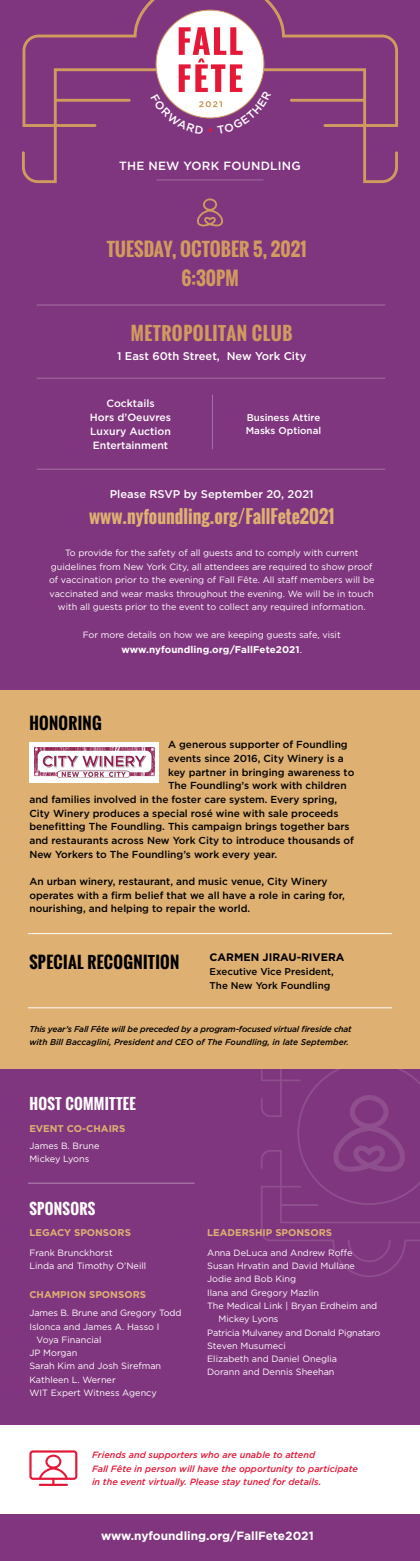
<style>
.page{position:relative;width:420px;height:1561px;background:#fff}
.page>*{position:absolute;margin:0;border:0;box-sizing:border-box;transform-origin:0 0}
.t1{font:700 18.48px/29.2px "Oswald";color:#d19b5f;text-align:center}
.t2{font:700 18.2px "Oswald";letter-spacing:.03em;color:#d19b5f}
.t3{font:700 17.85px "Oswald";color:#deb072}
.t4{font:700 16.1px "Oswald";letter-spacing:.02em;color:#000}
.t5{font:700 14.7px "Oswald";letter-spacing:.02em;color:#fff}
.t6{font:700 11.9px "Gotham";color:#fff}
.t7{font:500 11.9px "Gotham";letter-spacing:.02em;color:#fff}
.t8{font:500 11.2px "Gotham";color:#fff}
.t9{font:700 10.85px "Gotham";color:#000}
.t10{font:500 10.5px/14px "Gotham";color:#fff;text-align:center}
.t11{font:500 10.15px/13.6px "Gotham";color:#000}
.t12{font:700 9.8px "Gotham";color:#deb072}
.t13{font:500 9.8px/14px "Gotham";color:#000}
.t14{font:700 9.8px "Gotham";letter-spacing:.01em;color:#fff}
.t15{font:500 9.8px/12.6px "Gotham";color:#fff}
.t16{font:9.1px/13.6px "Gotham";color:#fff}
.t17{font:italic 500 9.1px/13.8px "Gotham";color:#e31838}
.t18{font:9.1px "Gotham";letter-spacing:-.02em;color:#fff}
.t19{font:italic 500 8.4px/12.6px "Gotham";letter-spacing:-.02em;color:#000}
.s1{font-weight:400}
</style>
<div class="page">
<div style="left:0;top:0;width:420px;height:691px;background:#80367e"></div>
<div style="left:0;top:1067px;width:420px;height:358px;background:#80367e"></div>
<svg style="left:261px;top:1069px;width:159px;height:208px"></svg>
<div style="left:23px;top:0;width:375px;height:27px;background:#80367e"></div>
<svg style="left:197px;top:198px;width:26px;height:28px"></svg>
<div style="left:0;top:691px;width:420px;height:378px;background:#deb072"></div>
<div style="left:29px;top:743px;width:130px;height:40px;background:#fff"></div>
<img style="left:34px;top:748px;width:120px;height:30px">
<hr style="left:28px;top:933px;width:364px;height:1px;background:#fff">
<hr style="left:28px;top:1008px;width:364px;height:1px;background:#fff">
<hr style="left:212px;top:395px;width:1px;height:54px;background:#fff">
<hr style="left:37px;top:305px;width:348px;height:1px;background:#fff">
<svg style="left:29px;top:1450px;width:48px;height:36px"></svg>
<hr style="left:28px;top:1183px;width:167px;height:1px;background:#fff">
<div style="left:0;top:1514px;width:420px;height:47px;background:#81357e"></div>
<hr style="left:37px;top:378px;width:348px;height:1px;background:#fff">
<hr style="left:37px;top:469px;width:348px;height:1px;background:#fff">
<div style="left:156px;top:10px;width:108px;height:108px;background:#fff;border-radius:50%"></div>
<svg style="left:22px;top:27px;width:376px;height:156px;background:#955187"></svg>
<h3 class="t7" style="left:119px;top:159px;width:183px">THE NEW YORK FOUNDLING</h3>
<h1 class="t1" style="left:107px;top:234px;width:201px">TUESDAY, OCTOBER 5, 2021<br>6:30PM</h1>
<h2 class="t2" style="left:131px;top:319px;width:163px">METROPOLITAN CLUB</h2>
<p class="t8" style="left:117px;top:350px;width:191px">1 East 60th Street, New York City</p>
<p class="t10" style="left:90px;top:396px;width:83px">Cocktails<br>Hors d’Oeuvres<br>Luxury Auction<br>Entertainment</p>
<p class="t15" style="left:246px;top:411px;width:77px">Business Attire<br>Masks Optional</p>
<p class="t8" style="left:110px;top:488px;width:205px">Please RSVP by September 20, 2021</p>
<h3 class="t3" style="left:89px;top:503px;width:247px">www.nyfoundling.org/FallFete2021</h3>
<p class="t16" style="left:49px;top:546px;width:327px;text-align:center">To provide for the safety of all guests and to comply with current guidelines from New York City, all attendees are required to show proof of vaccination prior to the evening of Fall Fête. All staff members will be vaccinated and wear masks throughout the evening. We will be in touch with all guests prior to the event to collect any required information.</p>
<p class="t16" style="left:83px;top:628px;width:259px">For more details on how we are keeping guests safe, visit</p>
<p class="t14" style="left:121px;top:644px;width:182px">www.nyfoundling.org/FallFete2021<span class="s1">.</span></p>
<h3 class="t4" style="left:29px;top:711px;width:74px">HONORING</h3>
<p class="t11" style="left:168px;top:738px;width:181px">A generous supporter of Foundling</p>
<p class="t11" style="left:168px;top:751px;width:177px">events since 2016, City Winery is a</p>
<p class="t11" style="left:168px;top:765px;width:188px">key partner in bringing awareness to</p>
<p class="t11" style="left:168px;top:779px;width:180px">The Foundling’s work with children</p>
<p class="t11" style="left:29px;top:792px;width:309px">and families involved in the foster care system. Every spring,</p>
<p class="t11" style="left:29px;top:806px;width:311px">City Winery produces a special rosé wine with sale proceeds</p>
<p class="t11" style="left:29px;top:820px;width:322px">benefitting The Foundling. This campaign brings together bars</p>
<p class="t11" style="left:29px;top:833px;width:326px">and restaurants across New York City to introduce thousands of</p>
<p class="t11" style="left:29px;top:847px;width:249px">New Yorkers to The Foundling’s work every year.</p>
<p class="t11" style="left:29px;top:874px;width:317px">An urban winery, restaurant, and music venue, City Winery operates with a firm belief that we all have a role in caring for, nourishing, and helping to repair the world.</p>
<p class="t9" style="left:210px;top:951px;width:136px">CARMEN JIRAU-RIVERA</p>
<p class="t13" style="left:210px;top:965px;width:126px">Executive Vice President,<br>The New York Foundling</p>
<h3 class="t4" style="left:29px;top:950px;width:151px">SPECIAL RECOGNITION</h3>
<p class="t19" style="left:29px;top:1023px;width:324px">This year’s Fall Fête will be preceded by a program-focused virtual fireside chat with Bill Baccaglini, President and CEO of The Foundling, in late September.</p>
<h3 class="t5" style="left:29px;top:1092px;width:108px">HOST COMMITTEE</h3>
<p class="t12" style="left:29px;top:1122px;width:97px">EVENT CO-CHAIRS</p>
<p class="t16" style="left:29px;top:1139px;width:71px;line-height:13.3px">James B. Brune<br>Mickey Lyons</p>
<h3 class="t5" style="left:29px;top:1197px;width:68px">SPONSORS</h3>
<p class="t12" style="left:29px;top:1227px;width:103px">LEGACY SPONSORS</p>
<p class="t12" style="left:207px;top:1227px;width:127px">LEADERSHIP SPONSORS</p>
<p class="t16" style="left:29px;top:1246px;width:118px;line-height:13.3px">Frank Brunckhorst<br>Linda and Timothy O’Neill</p>
<p class="t16" style="left:207px;top:1246px;width:147px">Anna DeLuca and Andrew Roffe</p>
<p class="t16" style="left:207px;top:1259px;width:149px">Susan Hrvatin and David Mullane</p>
<p class="t16" style="left:207px;top:1272px;width:90px">Jodie and Bob King</p>
<p class="t16" style="left:207px;top:1285px;width:113px">Ilana and Gregory Mazlin</p>
<p class="t16" style="left:207px;top:1299px;width:172px">The Medical Link | Bryan Erdheim and</p>
<p class="t16" style="left:219px;top:1312px;width:61px">Mickey Lyons</p>
<p class="t18" style="left:207px;top:1327px;width:175px">Patricia Mulvaney and Donald Pignataro</p>
<p class="t16" style="left:207px;top:1339px;width:80px">Steven Musumeci</p>
<p class="t16" style="left:207px;top:1352px;width:132px">Elizabeth and Daniel Oneglia</p>
<p class="t16" style="left:207px;top:1365px;width:129px">Dorann and Dennis Sheehan</p>
<p class="t12" style="left:29px;top:1289px;width:118px">CHAMPION SPONSORS</p>
<p class="t16" style="left:29px;top:1306px;width:154px">James B. Brune and Gregory Todd</p>
<p class="t16" style="left:29px;top:1319px;width:132px">Islonca and James A. Hasso I</p>
<p class="t16" style="left:37px;top:1333px;width:67px">Voya Financial</p>
<p class="t16" style="left:29px;top:1346px;width:50px">JP Morgan</p>
<p class="t16" style="left:29px;top:1359px;width:133px">Sarah Kim and Josh Sirefman</p>
<p class="t16" style="left:29px;top:1373px;width:88px">Kathleen L. Werner</p>
<p class="t16" style="left:29px;top:1386px;width:129px">WIT Expert Witness Agency</p>
<p class="t17" style="left:92px;top:1447px;width:267px">Friends and supporters who are unable to attend<br>Fall Fête in person will have the opportunity to participate in the event virtually. Please stay tuned for details.</p>
<h3 class="t6" style="left:101px;top:1529px;width:214px">www.nyfoundling.org/FallFete2021</h3>
</div>
